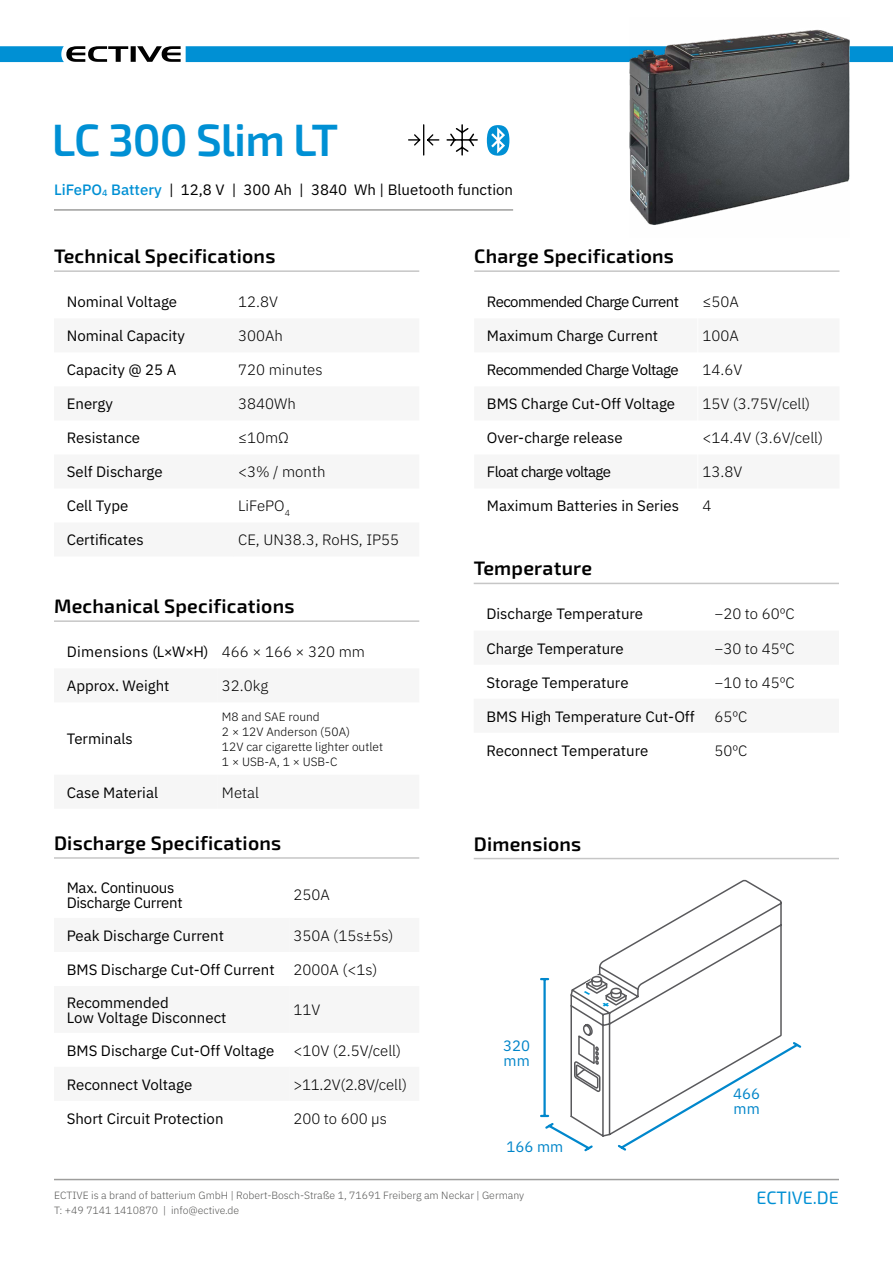
<style>
.page{position:relative;width:893px;height:1263px;background:#fff}
.page>*{position:absolute;margin:0;border:0;box-sizing:border-box;transform-origin:0 0}
.t1{font:600 45.3px "Exo 2";letter-spacing:-.02em;color:#0090d4}
.t2{font:600 19.5px "Exo 2";letter-spacing:.01em;color:#000}
.t3{font:18px "Exo 2";color:#0090d4}
.t4{font:15px/32.8px "IBM Plex Sans";color:#000}
.t5{font:300 15px "IBM Plex Sans";color:#000}
.t6{font:15px "IBM Plex Sans";letter-spacing:-.04em;color:#000}
.t7{font:15px/15px "IBM Plex Sans";letter-spacing:-.02em;color:#000}
.t8{font:15px "IBM Plex Sans";letter-spacing:.02em;color:#000}
.t9{font:15px/15px "IBM Plex Sans";color:#0085c9}
.t10{font:300 12px/15px "IBM Plex Sans";color:#000}
.t11{font:300 10.5px/15px "IBM Plex Sans";color:#575756}
.s1{font-weight:500;color:#0090d4}
</style>
<div class="page">
<svg style="left:0;top:46px;width:181px;height:16px"></svg>
<div style="left:186px;top:46px;width:707px;height:16px;background:#0090d4"></div>
<hr style="left:54px;top:1179px;width:785px;height:1px;background:#9d9d9c">
<hr style="left:54px;top:270px;width:365px;height:2px;background:#c6c6c6">
<hr style="left:54px;top:857px;width:365px;height:2px;background:#c6c6c6">
<hr style="left:474px;top:270px;width:365px;height:2px;background:#c6c6c6">
<hr style="left:474px;top:583px;width:365px;height:1px;background:#c6c6c6">
<hr style="left:474px;top:858px;width:365px;height:1px;background:#c6c6c6">
<hr style="left:54px;top:620px;width:365px;height:2px;background:#c6c6c6">
<svg style="left:487px;top:125px;width:22px;height:31px"></svg>
<svg style="left:408px;top:124px;width:32px;height:32px"></svg>
<svg style="left:446px;top:124px;width:32px;height:32px"></svg>
<hr style="left:54px;top:209px;width:459px;height:2px;background:#9d9d9c">
<img style="left:630px;top:29px;width:219px;height:196px">
<svg style="left:540px;top:978px;width:262px;height:174px"></svg>
<svg style="left:569px;top:879px;width:214px;height:258px"></svg>
<svg style="left:581px;top:965px;width:59px;height:101px"></svg>
<h1 class="t1" style="left:52px;top:113px;width:288px">LC 300 Slim LT</h1>
<p class="t4" style="left:54px;top:172px;width:461px"><span class="s1">LiFePO</span><sub>4</sub> <span class="s1">Battery</span> | 12,8 V | 300 Ah | 3840 Wh | Bluetooth function</p>
<h2 class="t2" style="left:54px;top:245px;width:223px">Technical Specifications</h2>
<p class="t4" style="left:67px;top:284px;width:112px">Nominal Voltage</p>
<p class="t4" style="left:67px;top:318px;width:120px">Nominal Capacity</p>
<p class="t4" style="left:67px;top:352px;width:111px">Capacity @ 25 A</p>
<p class="t4" style="left:67px;top:386px;width:48px">Energy</p>
<p class="t4" style="left:67px;top:420px;width:75px">Resistance</p>
<p class="t4" style="left:67px;top:454px;width:97px">Self Discharge</p>
<p class="t4" style="left:67px;top:488px;width:63px">Cell Type</p>
<p class="t4" style="left:67px;top:522px;width:78px">Certificates</p>
<p class="t5" style="left:238px;top:291px;width:41px">12.8V</p>
<p class="t5" style="left:238px;top:325px;width:46px">300Ah</p>
<p class="t5" style="left:238px;top:359px;width:86px">720 minutes</p>
<p class="t5" style="left:238px;top:393px;width:59px">3840Wh</p>
<p class="t5" style="left:238px;top:427px;width:52px">≤10mΩ</p>
<p class="t5" style="left:238px;top:461px;width:89px">&lt;3% / month</p>
<p class="t5" style="left:238px;top:495px;width:53px">LiFePO<sub>4</sub></p>
<p class="t5" style="left:238px;top:529px;width:163px">CE, UN38.3, RoHS, IP55</p>
<h2 class="t2" style="left:54px;top:595px;width:242px">Mechanical Specifications</h2>
<p class="t8" style="left:67px;top:640px;width:143px">Dimensions (L×W×H)</p>
<p class="t4" style="left:67px;top:668px;width:104px">Approx. Weight</p>
<p class="t4" style="left:67px;top:721px;width:68px">Terminals</p>
<p class="t5" style="left:222px;top:641px;width:144px">466 × 166 × 320 mm</p>
<p class="t5" style="left:222px;top:675px;width:48px">32.0kg</p>
<p class="t10" style="left:222px;top:708px;width:163px">M8 and SAE round<br>2 × 12V Anderson (50A)<br>12V car cigarette lighter outlet<br>1 × USB-A, 1 × USB-C</p>
<p class="t5" style="left:222px;top:781px;width:39px">Metal</p>
<p class="t4" style="left:67px;top:774px;width:93px">Case Material</p>
<h2 class="t2" style="left:54px;top:831px;width:229px">Discharge Specifications</h2>
<p class="t7" style="left:67px;top:879px;width:117px">Max. Continuous<br>Discharge Current</p>
<p class="t4" style="left:67px;top:918px;width:159px">Peak Discharge Current</p>
<p class="t4" style="left:67px;top:952px;width:209px">BMS Discharge Cut-Off Current<br>Recommended</p>
<p class="t4" style="left:67px;top:1000px;width:209px">Low Voltage Disconnect<br>BMS Discharge Cut-Off Voltage</p>
<p class="t4" style="left:67px;top:1067px;width:127px">Reconnect Voltage</p>
<p class="t4" style="left:67px;top:1101px;width:158px">Short Circuit Protection</p>
<p class="t5" style="left:293px;top:884px;width:38px">250A</p>
<p class="t5" style="left:293px;top:924px;width:102px">350A (15s±5s)</p>
<p class="t5" style="left:293px;top:958px;width:86px">2000A (&lt;1s)</p>
<p class="t5" style="left:293px;top:998px;width:28px">11V</p>
<p class="t5" style="left:293px;top:1039px;width:109px">&lt;10V (2.5V/cell)</p>
<p class="t5" style="left:293px;top:1073px;width:115px">&gt;11.2V(2.8V/cell)</p>
<p class="t5" style="left:293px;top:1107px;width:95px">200 to 600 μs</p>
<h2 class="t2" style="left:474px;top:245px;width:201px">Charge Specifications</h2>
<p class="t6" style="left:487px;top:290px;width:193px">Recommended Charge Current</p>
<p class="t4" style="left:487px;top:318px;width:173px">Maximum Charge Current</p>
<p class="t6" style="left:487px;top:358px;width:193px">Recommended Charge Voltage</p>
<p class="t4" style="left:487px;top:386px;width:190px">BMS Charge Cut-Off Voltage</p>
<p class="t4" style="left:487px;top:420px;width:137px">Over-charge release</p>
<p class="t6" style="left:487px;top:461px;width:126px">Float charge voltage</p>
<p class="t4" style="left:487px;top:488px;width:194px">Maximum Batteries in Series</p>
<p class="t5" style="left:702px;top:291px;width:38px">≤50A</p>
<p class="t5" style="left:702px;top:325px;width:38px">100A</p>
<p class="t5" style="left:702px;top:359px;width:41px">14.6V</p>
<p class="t5" style="left:702px;top:393px;width:109px">15V (3.75V/cell)</p>
<p class="t5" style="left:702px;top:427px;width:122px">&lt;14.4V (3.6V/cell)</p>
<p class="t5" style="left:702px;top:461px;width:41px">13.8V</p>
<p class="t5" style="left:702px;top:495px;width:10px">4</p>
<h2 class="t2" style="left:474px;top:557px;width:120px">Temperature</h2>
<p class="t4" style="left:486px;top:596px;width:158px">Discharge Temperature</p>
<p class="t4" style="left:486px;top:630px;width:139px">Charge Temperature</p>
<p class="t4" style="left:486px;top:664px;width:144px">Storage Temperature</p>
<p class="t4" style="left:486px;top:698px;width:210px">BMS High Temperature Cut-Off</p>
<p class="t4" style="left:486px;top:733px;width:163px">Reconnect Temperature</p>
<p class="t5" style="left:714px;top:603px;width:82px">−20 to 60ºC</p>
<p class="t5" style="left:714px;top:637px;width:82px">−30 to 45ºC</p>
<p class="t5" style="left:714px;top:671px;width:82px">−10 to 45ºC</p>
<p class="t5" style="left:714px;top:705px;width:35px">65ºC</p>
<p class="t5" style="left:714px;top:739px;width:35px">50ºC</p>
<h2 class="t2" style="left:474px;top:832px;width:109px">Dimensions</h2>
<p class="t9" style="left:503px;top:1037px;width:28px">320 mm</p>
<p class="t9" style="left:507px;top:1138px;width:58px">166 mm</p>
<p class="t9" style="left:733px;top:1085px;width:28px">466 mm</p>
<p class="t11" style="left:54px;top:1187px;width:472px">ECTIVE is a brand of batterium GmbH | Robert-Bosch-Straße 1, 71691 Freiberg am Neckar | Germany<br>T: +49 7141 1410870 | info@ective.de</p>
<p class="t3" style="left:756px;top:1187px;width:84px">ECTIVE.DE</p>
</div>
